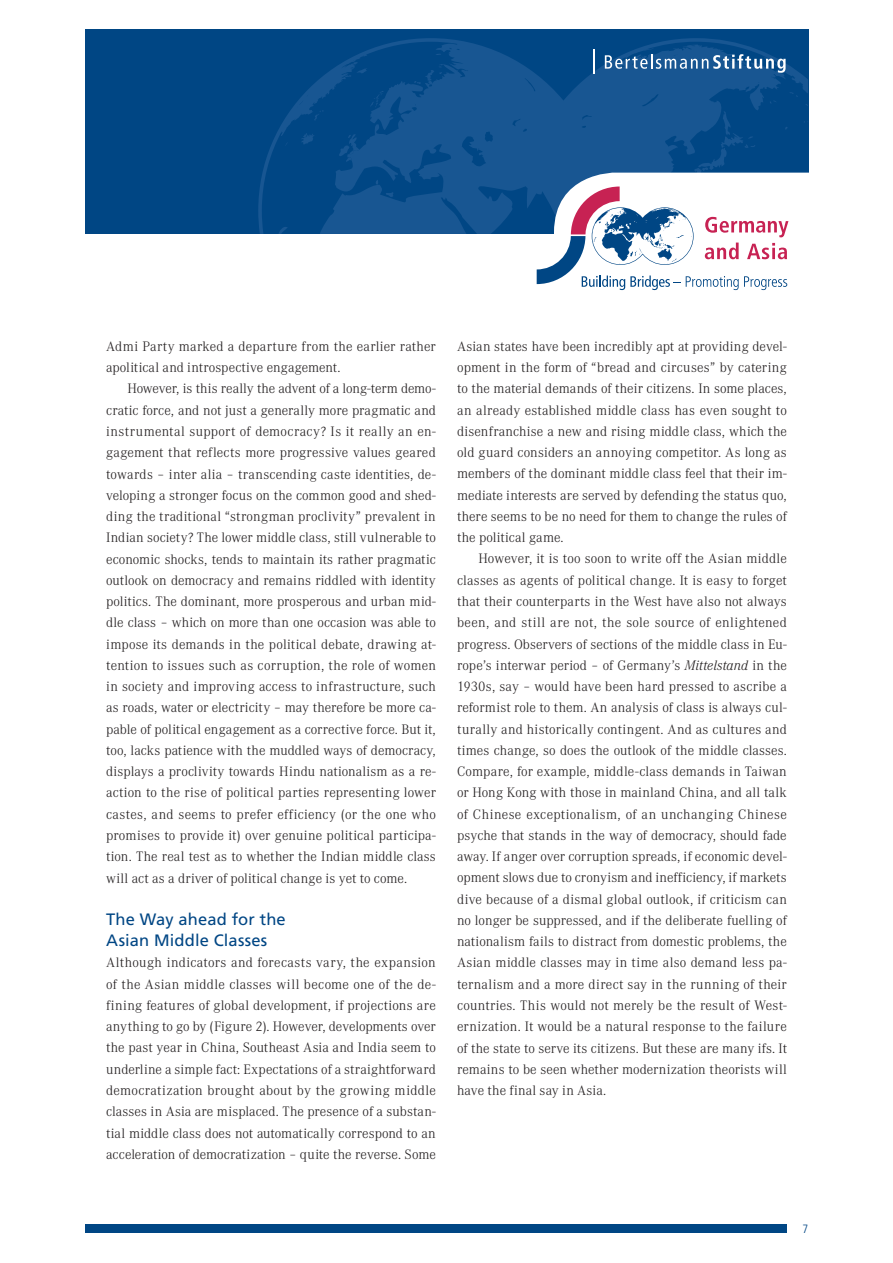
<style>
.page{position:relative;width:893px;height:1263px;background:#fff}
.page>*{position:absolute;margin:0;border:0;box-sizing:border-box;transform-origin:0 0}
.t1{font:16.5px/21.3px "Frutiger";letter-spacing:.01em;color:#004684}
.t2{font:300 13.5px/21.3px "Corporate ABQ";letter-spacing:.005em;color:#231f20;text-align:justify}
.t3{font:300 condensed 12px "Frutiger";color:#004684}
.s1{font-style:italic}
</style>
<div class="page">
<div style="left:85px;top:1225px;width:701px;height:8px;background:#004684"></div>
<div style="left:85px;top:30px;width:723px;height:204px;background:#004684"></div>
<svg style="left:258px;top:38px;width:550px;height:196px"></svg>
<svg style="left:470px;top:59px;width:329px;height:175px;fill:#185692"></svg>
<svg style="left:605px;top:54px;width:180px;height:24px;background:#3d71a3"></svg>
<hr style="left:592px;top:50px;width:2px;height:24px;background:#fff">
<svg style="left:536px;top:92px;width:273px;height:199px"></svg>
<p class="t2" style="left:106px;top:337px;width:331px">Admi Party marked a departure from the earlier rather apolitical and introspective engagement.</p>
<p class="t2" style="left:106px;top:379px;width:331px;text-indent:21px">However, is this really the advent of a long-term demo&shy;cratic force, and not just a generally more pragmatic and instrumental support of democracy? Is it really an en&shy;gagement that reflects more progressive values geared towards – inter alia – transcending caste identities, de&shy;veloping a stronger focus on the common good and shed&shy;ding the traditional “strongman proclivity” prevalent in Indian society? The lower middle class, still vulnerable to economic shocks, tends to maintain its rather pragmatic outlook on democracy and remains riddled with identity politics. The dominant, more prosperous and urban mid&shy;dle class – which on more than one occasion was able to impose its demands in the political debate, drawing at&shy;tention to issues such as corruption, the role of women in society and improving access to infrastructure, such as roads, water or electricity – may therefore be more ca&shy;pable of political engagement as a corrective force. But it, too, lacks patience with the muddled ways of democracy, displays a proclivity towards Hindu nationalism as a re&shy;action to the rise of political parties representing lower castes, and seems to prefer efficiency (or the one who promises to provide it) over genuine political participa&shy;tion. The real test as to whether the Indian middle class will act as a driver of political change is yet to come.</p>
<p class="t1" style="left:106px;top:910px;width:181px">The Way ahead for the<br>Asian Middle Classes</p>
<p class="t2" style="left:106px;top:953px;width:331px">Although indicators and forecasts vary, the expansion of the Asian middle classes will become one of the de&shy;fining features of global development, if projections are anything to go by (Figure 2). However, developments over the past year in China, Southeast Asia and India seem to underline a simple fact: Expectations of a straightforward democratization brought about by the growing middle classes in Asia are misplaced. The presence of a substan&shy;tial middle class does not automatically correspond to an acceleration of democratization – quite the reverse. Some</p>
<p class="t2" style="left:457px;top:337px;width:331px">Asian states have been incredibly apt at providing devel&shy;opment in the form of “bread and circuses” by catering to the material demands of their citizens. In some places, an already established middle class has even sought to disenfranchise a new and rising middle class, which the old guard considers an annoying competitor. As long as members of the dominant middle class feel that their im&shy;mediate interests are served by defending the status quo, there seems to be no need for them to change the rules of the political game.</p>
<p class="t2" style="left:457px;top:549px;width:331px;text-indent:21px">However, it is too soon to write off the Asian middle classes as agents of political change. It is easy to forget that their counterparts in the West have also not always been, and still are not, the sole source of enlightened progress. Observers of sections of the middle class in Eu&shy;rope’s interwar period – of Germany’s <span class="s1">Mittelstand</span> in the 1930s, say – would have been hard pressed to ascribe a reformist role to them. An analysis of class is always cul&shy;turally and historically contingent. And as cultures and times change, so does the outlook of the middle classes.<br>Compare, for example, middle-class demands in Taiwan or Hong Kong with those in mainland China, and all talk of Chinese exceptionalism, of an unchanging Chinese psyche that stands in the way of democracy, should fade away. If anger over corruption spreads, if economic devel&shy;opment slows due to cronyism and inefficiency, if markets dive because of a dismal global outlook, if criticism can no longer be suppressed, and if the deliberate fuelling of nationalism fails to distract from domestic problems, the Asian middle classes may in time also demand less pa&shy;ternalism and a more direct say in the running of their countries. This would not merely be the result of West&shy;ernization. It would be a natural response to the failure of the state to serve its citizens. But these are many ifs. It remains to be seen whether modernization theorists will have the final say in Asia.</p>
<p class="t3" style="left:802px;top:1224px;width:7px">7</p>
</div>
